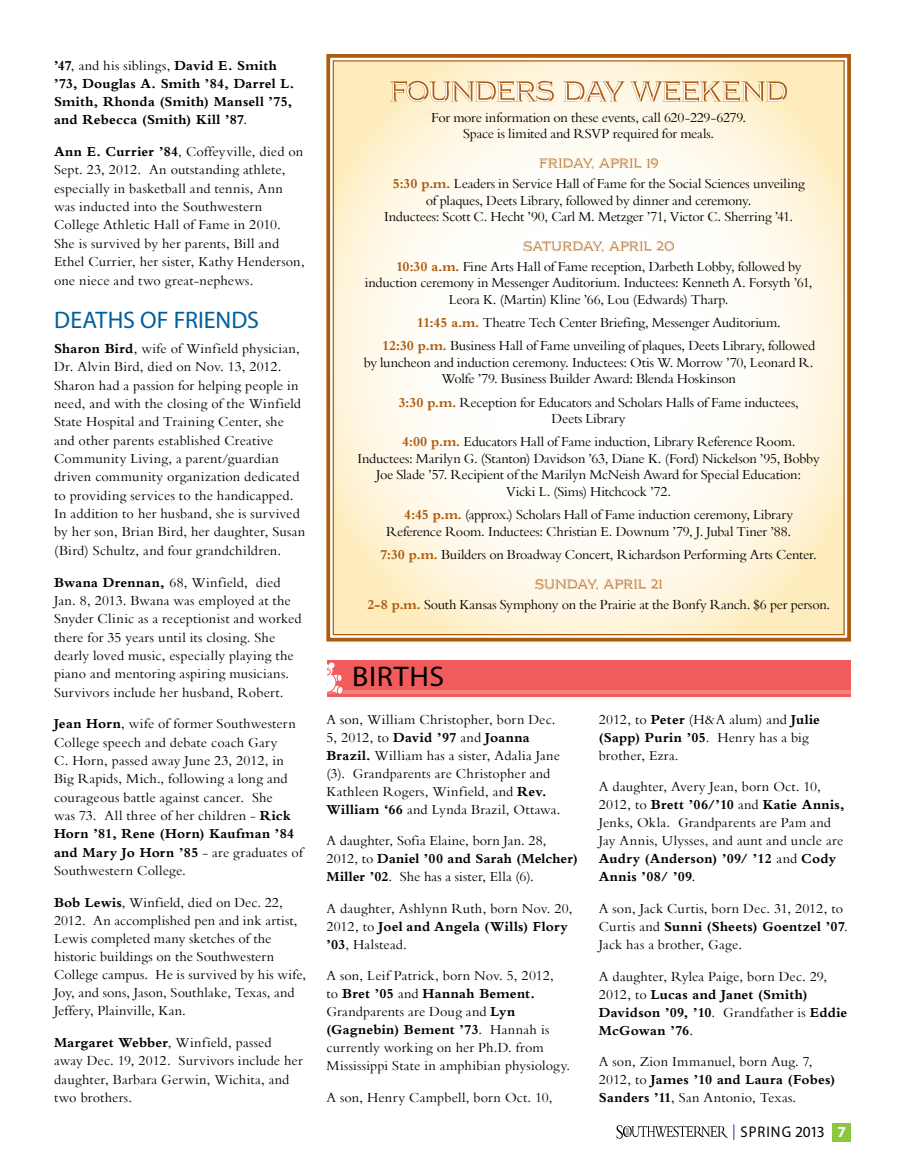
<style>
.page{position:relative;width:905px;height:1175px;background:#fff}
.page>*{position:absolute;margin:0;border:0;box-sizing:border-box;transform-origin:0 0}
.t1{font:28.5px "Myriad Pro";color:#000;scale:1.05 1}
.t2{font:24px "Myriad Pro";letter-spacing:.005em;color:#005e9e}
.t3{font:15.45px "Myriad Pro";letter-spacing:.06em;color:#000;scale:.95 1}
.t4{font:14.25px/18.3px "Bembo";letter-spacing:.005em;color:#000}
.t5{font:14.25px/16.5px "Bembo";letter-spacing:-.02em;color:#000;text-align:center}
.t6{font:700 14.25px/18.1px "Bembo";letter-spacing:.015em;color:#000}
.t7{font:14.25px "Bembo";letter-spacing:-.025em;color:#000}
.t8{font:14.25px "Bembo";letter-spacing:-.015em;color:#000}
.t9{font:14.25px "BRUCE";letter-spacing:-.015em;color:#ac5b0f}
.s1{font-weight:400}
.s2{font-weight:700}
.s3{font-weight:700;color:#ac5b0f}
.s4{color:#6a2c91}
.s5{font-weight:700;color:#fff}
</style>
<div class="page">
<svg style="left:616px;top:1125px;width:112px;height:13px"></svg>
<div style="left:832px;top:1122px;width:19px;height:19px;background:#8dc63f"></div>
<div style="left:326px;top:660px;width:524px;height:36px;background:#f15b5b"></div>
<hr style="left:326px;top:690px;width:524px;height:3px;background:#f4847a">
<svg style="left:326px;top:662px;width:18px;height:33px"></svg>
<svg style="left:326px;top:54px;width:525px;height:588px"></svg>
<p class="t6" style="left:54px;top:56px;width:242px">’47<span class="s1">, and his siblings,</span> David E. Smith ’73, Douglas A. Smith ’84, Darrel L.<br>Smith, Rhonda (Smith) Mansell ’75, and Rebecca (Smith) Kill ’87<span class="s1">.</span></p>
<p class="t4" style="left:54px;top:142px;width:252px"><span class="s2">Ann E. Currier ’84</span>, Coffeyville, died on Sept. 23, 2012. An outstanding athlete, especially in basketball and tennis, Ann was inducted into the Southwestern College Athletic Hall of Fame in 2010.<br>She is survived by her parents, Bill and Ethel Currier, her sister, Kathy Henderson, one niece and two great-nephews.</p>
<h2 class="t2" style="left:54px;top:305px;width:42px">DEATHS</h2>
<h2 class="t2" style="left:140px;top:305px;width:105px">OF FRIENDS</h2>
<p class="t4" style="left:54px;top:339px;width:253px"><span class="s2">Sharon Bird</span>, wife of Winfield physician, Dr. Alvin Bird, died on Nov. 13, 2012.<br>Sharon had a passion for helping people in need, and with the closing of the Winfield State Hospital and Training Center, she and other parents established Creative Community Living, a parent/guardian driven community organization dedicated to providing services to the handicapped.<br>In addition to her husband, she is survived by her son, Brian Bird, her daughter, Susan (Bird) Schultz, and four grandchildren.</p>
<p class="t4" style="left:54px;top:572px;width:249px"><span class="s2">Bwana Drennan,</span> 68, Winfield, died Jan. 8, 2013. Bwana was employed at the Snyder Clinic as a receptionist and worked there for 35 years until its closing. She dearly loved music, especially playing the piano and mentoring aspiring musicians.<br>Survivors include her husband, Robert.</p>
<p class="t4" style="left:54px;top:714px;width:250px"><span class="s2">Jean Horn</span>, wife of former Southwestern College speech and debate coach Gary<br>C. Horn, passed away June 23, 2012, in Big Rapids, Mich., following a long and courageous battle against cancer. She<br>was 73. All three of her children - <span class="s2">Rick Horn ’81, Rene (Horn) Kaufman ’84 and Mary Jo Horn ’85</span> - are graduates of Southwestern College.</p>
<p class="t4" style="left:54px;top:892px;width:254px"><span class="s2">Bob Lewis</span>, Winfield, died on Dec. 22, 2012. An accomplished pen and ink artist, Lewis completed many sketches of the historic buildings on the Southwestern College campus. He is survived by his wife, Joy, and sons, Jason, Southlake, Texas, and Jeffery, Plainville, Kan.</p>
<p class="t4" style="left:54px;top:1032px;width:250px"><span class="s2">Margaret Webber</span>, Winfield, passed away Dec. 19, 2012. Survivors include her daughter, Barbara Gerwin, Wichita, and two brothers.</p>
<p class="t5" style="left:431px;top:109px;width:316px">For more information on these events, call 620-229-6279.<br>Space is limited and RSVP required for meals.</p>
<p class="t9" style="left:539px;top:155px;width:121px">FRIDAY, APRIL 19</p>
<p class="t8" style="left:393px;top:175px;width:413px"><span class="s3">5:30 p.m.</span> Leaders in Service Hall of Fame for the Social Sciences unveiling</p>
<p class="t7" style="left:426px;top:191px;width:327px">of plaques, Deets Library, followed by dinner and ceremony.</p>
<p class="t5" style="left:384px;top:208px;width:410px">Inductees: Scott C. Hecht ’90, Carl M. Metzger ’71, Victor C. Sherring ’41.</p>
<p class="t9" style="left:523px;top:238px;width:153px">SATURDAY, APRIL 20</p>
<p class="t5" style="left:396px;top:258px;width:407px"><span class="s3">10:30 a.m.</span> Fine Arts Hall of Fame reception, Darbeth Lobby, followed by</p>
<p class="t5" style="left:365px;top:274px;width:449px">induction ceremony in Messenger Auditorium. Inductees: Kenneth A. Forsyth ’61,</p>
<p class="t4" style="left:448px;top:290px;width:281px">Leora K. (Martin) Kline ’66, Lou (Edwards) Tharp.</p>
<p class="t5" style="left:382px;top:310px;width:434px;line-height:23.2px"><span class="s3">11:45 a.m.</span> Theatre Tech Center Briefing, Messenger Auditorium.<br><span class="s3">12:30 p.m.</span> Business Hall of Fame unveiling of plaques, Deets Library, followed</p>
<p class="t5" style="left:364px;top:354px;width:451px">by luncheon and induction ceremony. Inductees: Otis W. Morrow ’70, Leonard R.<br>Wolfe ’79. Business Builder Award: Blenda Hoskinson</p>
<p class="t5" style="left:551px;top:393px;width:249px;text-align:left;text-indent:-153px"><span class="s3">3:30 p.m.</span> Reception for Educators and Scholars Halls of Fame inductees,<br>Deets Library</p>
<p class="t5" style="left:402px;top:433px;width:395px"><span class="s3">4:00 p.m.</span> Educators Hall of Fame induction, Library Reference Room.</p>
<p class="t5" style="left:357px;top:450px;width:463px">Inductees: Marilyn G. (Stanton) Davidson ’63, Diane K. (Ford) Nickelson ’95, Bobby</p>
<p class="t5" style="left:376px;top:466px;width:426px">Joe Slade ’57. Recipient of the Marilyn McNeish Award for Special Education:</p>
<p class="t7" style="left:506px;top:483px;width:166px">Vicki L. (Sims) Hitchcock ’72.</p>
<p class="t5" style="left:386px;top:506px;width:409px;text-align:right"><span class="s3">4:45 p.m.</span> (approx.) Scholars Hall of Fame induction ceremony, Library<br>Reference Room. Inductees: Christian E. Downum ’79, J. Jubal Tiner ’88.</p>
<p class="t5" style="left:380px;top:546px;width:438px"><span class="s3">7:30 p.m.</span> Builders on Broadway Concert, Richardson Performing Arts Center.</p>
<p class="t9" style="left:535px;top:576px;width:129px">SUNDAY, APRIL 21</p>
<p class="t5" style="left:367px;top:595px;width:464px"><span class="s3">2-8 p.m.</span> South Kansas Symphony on the Prairie at the Bonfy Ranch. $6 per person.</p>
<h1 class="t1" style="left:352px;top:659px;width:57px">BIRTHS</h1>
<p class="t4" style="left:326px;top:710px;width:236px">A son, William Christopher, born Dec.<br>5, 2012, to <span class="s2">David ’97</span> and <span class="s2">Joanna Brazil.</span> William has a sister, Adalia Jane (3). Grandparents are Christopher and Kathleen Rogers, Winfield, and <span class="s2">Rev.<br>William ‘66</span> and Lynda Brazil, Ottawa.</p>
<p class="t4" style="left:326px;top:831px;width:253px">A daughter, Sofia Elaine, born Jan. 28,<br>2012, to <span class="s2">Daniel ’00 and Sarah (Melcher)<br>Miller ’02</span>. She has a sister, Ella (6).</p>
<p class="t4" style="left:326px;top:899px;width:248px">A daughter, Ashlynn Ruth, born Nov. 20,<br>2012, to <span class="s2">Joel and Angela (Wills) Flory ’03</span>, Halstead.</p>
<p class="t4" style="left:326px;top:966px;width:245px">A son, Leif Patrick, born Nov. 5, 2012,<br>to <span class="s2">Bret ’05</span> and <span class="s2">Hannah Bement.<br></span>Grandparents are Doug and <span class="s2">Lyn (Gagnebin) Bement ’73</span>. Hannah is currently working on her Ph.D. from Mississippi State in amphibian physiology.</p>
<p class="t4" style="left:326px;top:1087px;width:228px">A son, Henry Campbell, born Oct. 10,</p>
<p class="t4" style="left:598px;top:710px;width:223px">2012, to <span class="s2">Peter</span> (H&amp;A alum) and <span class="s2">Julie (Sapp) Purin ’05</span>. Henry has a big brother, Ezra.</p>
<p class="t4" style="left:598px;top:777px;width:247px">A daughter, Avery Jean, born Oct. 10, 2012, to <span class="s2">Brett ’06/’10</span> and <span class="s2">Katie Annis, </span>Jenks, Okla. Grandparents are Pam and Jay Annis, Ulysses, and aunt and uncle are <span class="s2">Audry (Anderson) ’09/ ’12</span> and <span class="s2">Cody Annis ’08/ ’09</span>.</p>
<p class="t4" style="left:598px;top:899px;width:250px">A son, Jack Curtis, born Dec. 31, 2012, to<br>Curtis and <span class="s2">Sunni (Sheets) Goentzel ’07</span>.<br>Jack has a brother, Gage.</p>
<p class="t4" style="left:598px;top:966px;width:250px">A daughter, Rylea Paige, born Dec. 29,<br>2012, to <span class="s2">Lucas and Janet (Smith)<br>Davidson ’09, ’10</span>. Grandfather is <span class="s2">Eddie<br>McGowan ’76</span>.</p>
<p class="t4" style="left:598px;top:1052px;width:238px">A son, Zion Immanuel, born Aug. 7,<br>2012, to <span class="s2">James ’10 and Laura (Fobes)<br>Sanders ’11</span>, San Antonio, Texas.</p>
<p class="t3" style="left:732px;top:1122px;width:121px"><span class="s4">|</span> SPRING 2013 <span class="s5">7</span></p>
</div>
